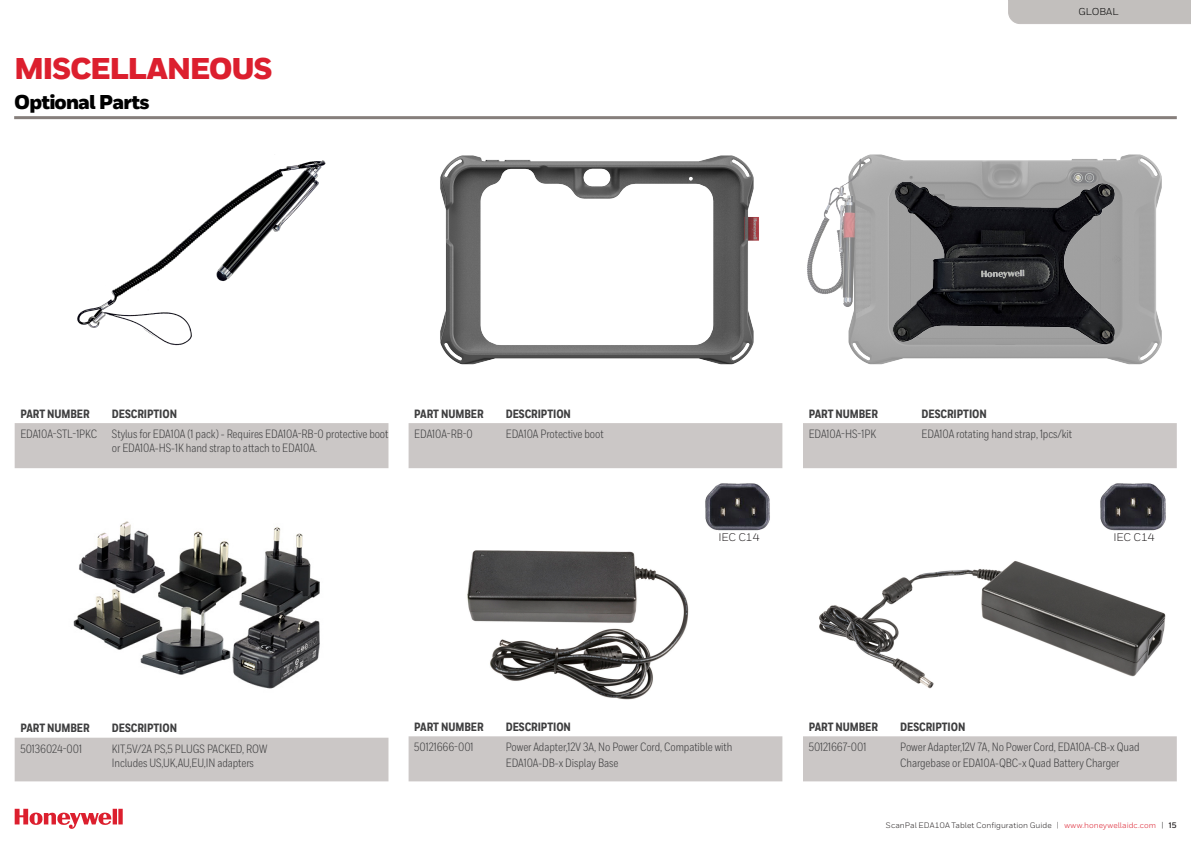
<style>
.page{position:relative;width:1191px;height:842px;background:#fff}
.page>*{position:absolute;margin:0;border:0;box-sizing:border-box;transform-origin:0 0}
.Catalog__Section_Tit{font:900 30px "Honeywell Sans";letter-spacing:-.05em;color:#dc1f2e}
.Catalog__Section_Sub{font:900 20px "Honeywell Sans";letter-spacing:-.04em;color:#000}
.Catalog__Description{font:12px "Honeywell Cond";letter-spacing:-.005em;color:#3e3e3f}
.Catalog__SKU{font:800 12px "Honeywell Cond";letter-spacing:-.005em;color:#3e3e3f}
.Catalog__SKU-2{font:12px "Honeywell Cond";letter-spacing:-.005em;color:#3e3e3f}
.Catalog__Heading_2{font:11px "Honeywell Sans";letter-spacing:-.01em;color:#231f20}
.t1{font:10px "Honeywell Sans";letter-spacing:.005em;color:#000}
.t2{font:8px "Honeywell Sans";letter-spacing:.005em;color:#231f20}
.s1{color:#dc1f2e}
.s2{font-weight:700}
</style>
<div class="page">
<svg style="left:15px;top:809px;width:108px;height:20px"></svg>
<div style="left:1008px;top:0;width:183px;height:24px;background:#c2bfbd"></div>
<hr style="left:14px;top:116px;width:1162px;height:3px;background:#867f7c">
<div style="left:15px;top:738px;width:373px;height:43px;background:#cbc7c6"></div>
<img style="left:73px;top:521px;width:247px;height:168px">
<div style="left:408px;top:423px;width:374px;height:45px;background:#cbc7c6"></div>
<div style="left:803px;top:423px;width:373px;height:45px;background:#cbc7c6"></div>
<img style="left:77px;top:160px;width:249px;height:186px">
<div style="left:15px;top:423px;width:373px;height:45px;background:#cbc7c6"></div>
<div style="left:408px;top:736px;width:374px;height:45px;background:#cbc7c6"></div>
<div style="left:803px;top:736px;width:373px;height:45px;background:#cbc7c6"></div>
<img style="left:819px;top:561px;width:347px;height:128px">
<img style="left:1100px;top:483px;width:66px;height:48px">
<img style="left:440px;top:155px;width:319px;height:210px">
<img style="left:807px;top:154px;width:66px;height:211px">
<img style="left:873px;top:154px;width:289px;height:211px">
<img style="left:467px;top:550px;width:222px;height:150px">
<img style="left:705px;top:483px;width:65px;height:48px">
<p class="Catalog__Section_Tit" style="left:14px;top:50px;width:260px">MISCELLANEOUS</p>
<p class="Catalog__Section_Sub" style="left:14px;top:90px;width:137px">Optional Parts</p>
<p class="t1" style="left:1078px;top:6px;width:42px">GLOBAL</p>
<p class="Catalog__SKU" style="left:20px;top:406px;width:71px">PART NUMBER</p>
<p class="Catalog__SKU" style="left:112px;top:406px;width:67px">DESCRIPTION</p>
<p class="Catalog__SKU-2" style="left:20px;top:427px;width:78px">EDA10A-STL-1PKC</p>
<p class="Catalog__Description" style="left:112px;top:427px;width:278px">Stylus for EDA10A (1 pack) - Requires EDA10A-RB-0 protective boot</p>
<p class="Catalog__Description" style="left:112px;top:441px;width:207px">or EDA10A-HS-1K hand strap to attach to EDA10A.</p>
<p class="Catalog__SKU" style="left:414px;top:406px;width:71px">PART NUMBER</p>
<p class="Catalog__SKU" style="left:506px;top:406px;width:67px">DESCRIPTION</p>
<p class="Catalog__SKU-2" style="left:414px;top:427px;width:60px">EDA10A-RB-0</p>
<p class="Catalog__Description" style="left:506px;top:427px;width:99px">EDA10A Protective boot</p>
<p class="Catalog__SKU" style="left:808px;top:406px;width:71px">PART NUMBER</p>
<p class="Catalog__SKU" style="left:921px;top:406px;width:67px">DESCRIPTION</p>
<p class="Catalog__SKU-2" style="left:808px;top:427px;width:69px">EDA10A-HS-1PK</p>
<p class="Catalog__Description" style="left:921px;top:427px;width:152px">EDA10A rotating hand strap, 1pcs/kit</p>
<p class="Catalog__Heading_2" style="left:718px;top:531px;width:43px">IEC C14</p>
<p class="Catalog__Heading_2" style="left:1113px;top:531px;width:43px">IEC C14</p>
<p class="Catalog__SKU" style="left:20px;top:721px;width:71px">PART NUMBER</p>
<p class="Catalog__SKU" style="left:112px;top:721px;width:67px">DESCRIPTION</p>
<p class="Catalog__SKU-2" style="left:20px;top:741px;width:63px">50136024-001</p>
<p class="Catalog__Description" style="left:112px;top:741px;width:157px">KIT,5V/2A PS,5 PLUGS PACKED, ROW</p>
<p class="Catalog__Description" style="left:112px;top:755px;width:144px">Includes US,UK,AU,EU,IN adapters</p>
<p class="Catalog__SKU" style="left:414px;top:719px;width:71px">PART NUMBER</p>
<p class="Catalog__SKU" style="left:506px;top:719px;width:67px">DESCRIPTION</p>
<p class="Catalog__SKU-2" style="left:414px;top:740px;width:61px">50121666-001</p>
<p class="Catalog__Description" style="left:506px;top:740px;width:228px">Power Adapter,12V 3A, No Power Cord, Compatible with</p>
<p class="Catalog__Description" style="left:506px;top:756px;width:114px">EDA10A-DB-x Display Base</p>
<p class="Catalog__SKU" style="left:808px;top:719px;width:71px">PART NUMBER</p>
<p class="Catalog__SKU" style="left:900px;top:719px;width:67px">DESCRIPTION</p>
<p class="Catalog__SKU-2" style="left:808px;top:740px;width:59px">50121667-001</p>
<p class="Catalog__Description" style="left:900px;top:740px;width:241px">Power Adapter,12V 7A, No Power Cord, EDA10A-CB-x Quad</p>
<p class="Catalog__Description" style="left:900px;top:756px;width:221px">Chargebase or EDA10A-QBC-x Quad Battery Charger</p>
<p class="t2" style="left:886px;top:820px;width:292px">ScanPal EDA10A Tablet Configuration Guide | <span class="s1">www.honeywellaidc.com</span> | <span class="s2">15</span></p>
</div>
